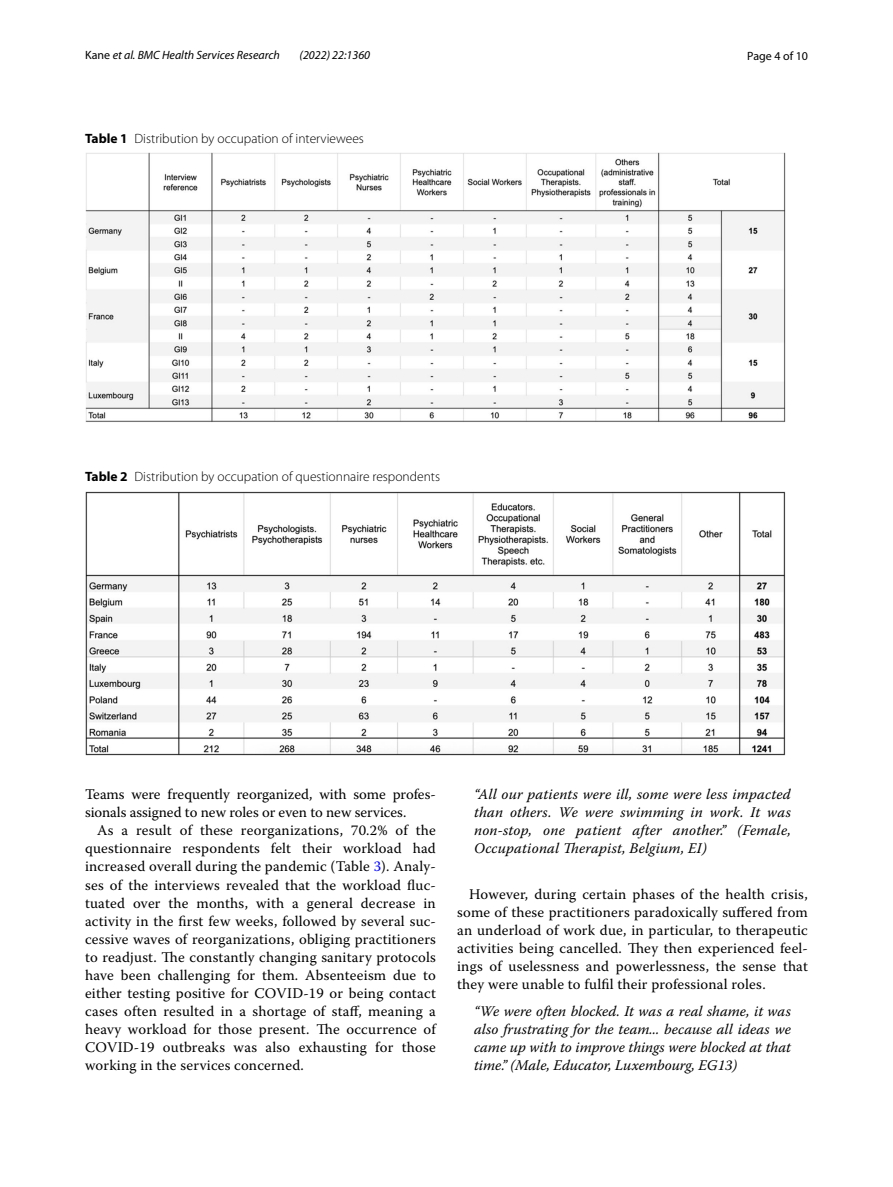
<style>
.page{position:relative;width:893px;height:1187px;background:#fff}
.page>*{position:absolute;margin:0;border:0;box-sizing:border-box;transform-origin:0 0}
.t1{font:14.7px/18px "Warnock Pro";letter-spacing:.01em;color:#000;text-align:justify}
.t2{font:italic 14.7px/18px "Warnock Pro";letter-spacing:.005em;color:#000;text-align:justify}
.t3{font:300 13.5px "Myriad Pro";color:#000}
.t4{font:italic 12px "Myriad Pro";color:#000}
.t5{font:12px "Myriad Pro";color:#000}
.s1{font-style:normal}
.s2{font-weight:700}
.s3{color:#00f}
</style>
<div class="page">
<img style="left:85px;top:152px;width:700px;height:270px">
<img style="left:85px;top:491px;width:700px;height:264px">
<p class="t4" style="left:85px;top:48px;width:196px"><span class="s1">Kane</span> et al. BMC Health Services Research</p>
<p class="t4" style="left:300px;top:48px;width:72px">(2022) 22:1360</p>
<p class="t5" style="left:747px;top:48px;width:62px">Page 4 of 10</p>
<p class="t3" style="left:85px;top:131px;width:280px"><span class="s2">Table 1</span> Distribution by occupation of interviewees</p>
<p class="t3" style="left:85px;top:469px;width:357px"><span class="s2">Table 2</span> Distribution by occupation of questionnaire respondents</p>
<p class="t1" style="left:85px;top:785px;width:352px">Teams were frequently reorganized, with some profes&shy;sionals assigned to new roles or even to new services.</p>
<p class="t1" style="left:85px;top:821px;width:352px;text-indent:12px">As a result of these reorganizations, 70.2% of the questionnaire respondents felt their workload had increased overall during the pandemic (Table <span class="s3">3</span>). Analy&shy;ses of the interviews revealed that the workload fluc&shy;tuated over the months, with a general decrease in activity in the first few weeks, followed by several suc&shy;cessive waves of reorganizations, obliging practitioners to readjust. The constantly changing sanitary protocols have been challenging for them. Absenteeism due to either testing positive for COVID-19 or being contact cases often resulted in a shortage of staff, meaning a heavy workload for those present. The occurrence of COVID-19 outbreaks was also exhausting for those working in the services concerned.</p>
<p class="t2" style="left:474px;top:785px;width:318px">“All our patients were ill, some were less impacted than others. We were swimming in work. It was non-stop, one patient after another.” (Female, Occupational Therapist, Belgium, EI)</p>
<p class="t1" style="left:457px;top:884px;width:352px;text-indent:12px">However, during certain phases of the health crisis, some of these practitioners paradoxically suffered from an underload of work due, in particular, to therapeutic activities being cancelled. They then experienced feel&shy;ings of uselessness and powerlessness, the sense that they were unable to fulfil their professional roles.</p>
<p class="t2" style="left:474px;top:1002px;width:318px">“We were often blocked. It was a real shame, it was also frustrating for the team... because all ideas we came up with to improve things were blocked at that time.” (Male, Educator, Luxembourg, EG13)</p>
</div>
